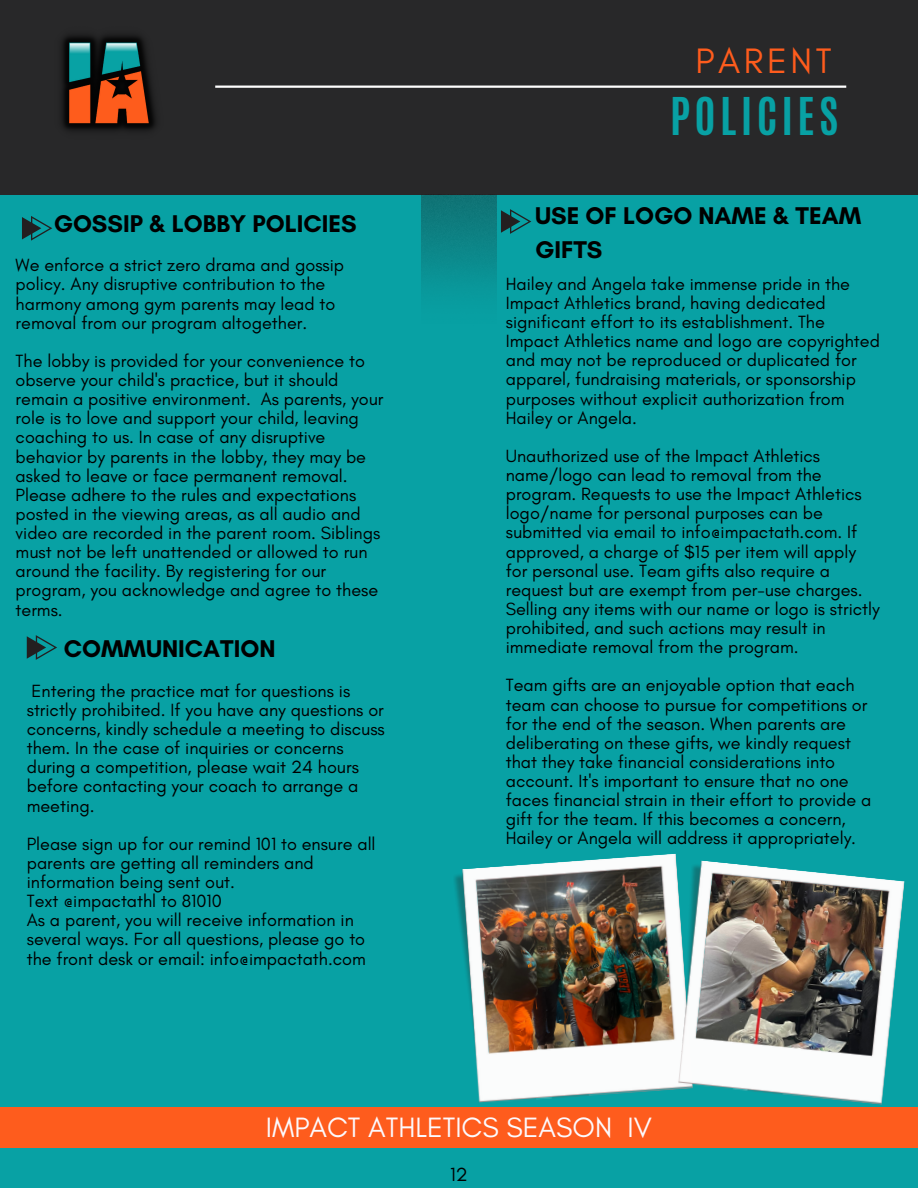
<style>
.page{position:relative;width:918px;height:1188px;background:#08a1a4}
.page>*{position:absolute;margin:0;border:0;box-sizing:border-box;transform-origin:0 0}
.t1{font:700 43.5px "Antonio";letter-spacing:.1em;color:#08a1a4}
.t2{font:36px "Glacial Indifference";letter-spacing:.1em;color:#fe5c1d}
.t3{font:28.5px "Glacial Indifference";color:#fcf9fd}
.t4{font:700 24.6px/33.8px "Glacial Indifference";color:#000}
.t5{font:19.35px "Glacial Indifference";color:#000}
.t6{font:18px/19.2px "Glacial Indifference";color:#000}
</style>
<div class="page">
<div style="left:0;top:0;width:918px;height:194px;background:#282829"></div>
<img style="left:421px;top:194px;width:76px;height:94px">
<hr style="left:215px;top:86px;width:631px;height:2px;background:#fff">
<img style="left:62px;top:35px;width:94px;height:96px">
<svg style="left:501px;top:209px;width:30px;height:25px"></svg>
<svg style="left:22px;top:216px;width:30px;height:25px"></svg>
<svg style="left:27px;top:635px;width:30px;height:25px"></svg>
<img style="left:454px;top:853px;width:222px;height:250px">
<img style="left:669px;top:859px;width:236px;height:246px">
<div style="left:0;top:1107px;width:918px;height:40px;background:#fe5c1d"></div>
<h1 class="t2" style="left:695px;top:38px;width:138px">PARENT</h1>
<p class="t4" style="left:54px;top:206px;width:304px">GOSSIP &amp; LOBBY POLICIES</p>
<h4 class="t6" style="left:16px;top:255px;width:330px">We enforce a strict zero drama and gossip policy. Any disruptive contribution to the harmony among gym parents may lead to removal from our program altogether.</h4>
<p class="t6" style="left:16px;top:351px;width:369px">The lobby is provided for your convenience to observe your child's practice, but it should remain a positive environment. As parents, your role is to love and support your child, leaving coaching to us. In case of any disruptive behavior by parents in the lobby, they may be asked to leave or face permanent removal.<br>Please adhere to the rules and expectations posted in the viewing areas, as all audio and video are recorded in the parent room. Siblings must not be left unattended or allowed to run around the facility. By registering for our program, you acknowledge and agree to these terms.</p>
<p class="t4" style="left:64px;top:632px;width:213px">COMMUNICATION</p>
<p class="t6" style="left:27px;top:681px;width:360px">Entering the practice mat for questions is strictly prohibited. If you have any questions or concerns, kindly schedule a meeting to discuss them. In the case of inquiries or concerns during a competition, please wait 24 hours before contacting your coach to arrange a meeting.</p>
<h4 class="t6" style="left:27px;top:834px;width:350px">Please sign up for our remind 101 to ensure all parents are getting all reminders and information being sent out.</h4>
<p class="t6" style="left:27px;top:891px;width:196px">Text @impactathl to 81010</p>
<p class="t6" style="left:27px;top:910px;width:341px">As a parent, you will receive information in several ways. For all questions, please go to the front desk or email: info@impactath.com</p>
<h2 class="t1" style="left:670px;top:85px;width:170px">POLICIES</h2>
<p class="t4" style="left:535px;top:199px;width:328px">USE OF LOGO NAME &amp; TEAM<br>GIFTS</p>
<p class="t6" style="left:506px;top:274px;width:376px">Hailey and Angela take immense pride in the Impact Athletics brand, having dedicated significant effort to its establishment. The Impact Athletics name and logo are copyrighted and may not be reproduced or duplicated for apparel, fundraising materials, or sponsorship purposes without explicit authorization from Hailey or Angela.</p>
<h4 class="t6" style="left:506px;top:446px;width:358px">Unauthorized use of the Impact Athletics name/logo can lead to removal from the program. Requests to use the Impact Athletics logo/name for personal purposes can be submitted via email to info@impactath.com. If approved, a charge of $15 per item will apply for personal use. Team gifts also require a request but are exempt from per-use charges.</h4>
<p class="t6" style="left:506px;top:599px;width:375px">Selling any items with our name or logo is strictly prohibited, and such actions may result in immediate removal from the program.</p>
<p class="t6" style="left:506px;top:675px;width:367px">Team gifts are an enjoyable option that each team can choose to pursue for competitions or for the end of the season. When parents are deliberating on these gifts, we kindly request that they take financial considerations into account. It's important to ensure that no one faces financial strain in their effort to provide a gift for the team. If this becomes a concern, Hailey or Angela will address it appropriately.</p>
<p class="t3" style="left:266px;top:1109px;width:388px">IMPACT ATHLETICS SEASON IV</p>
<p class="t5" style="left:450px;top:1163px;width:19px">12</p>
</div>
